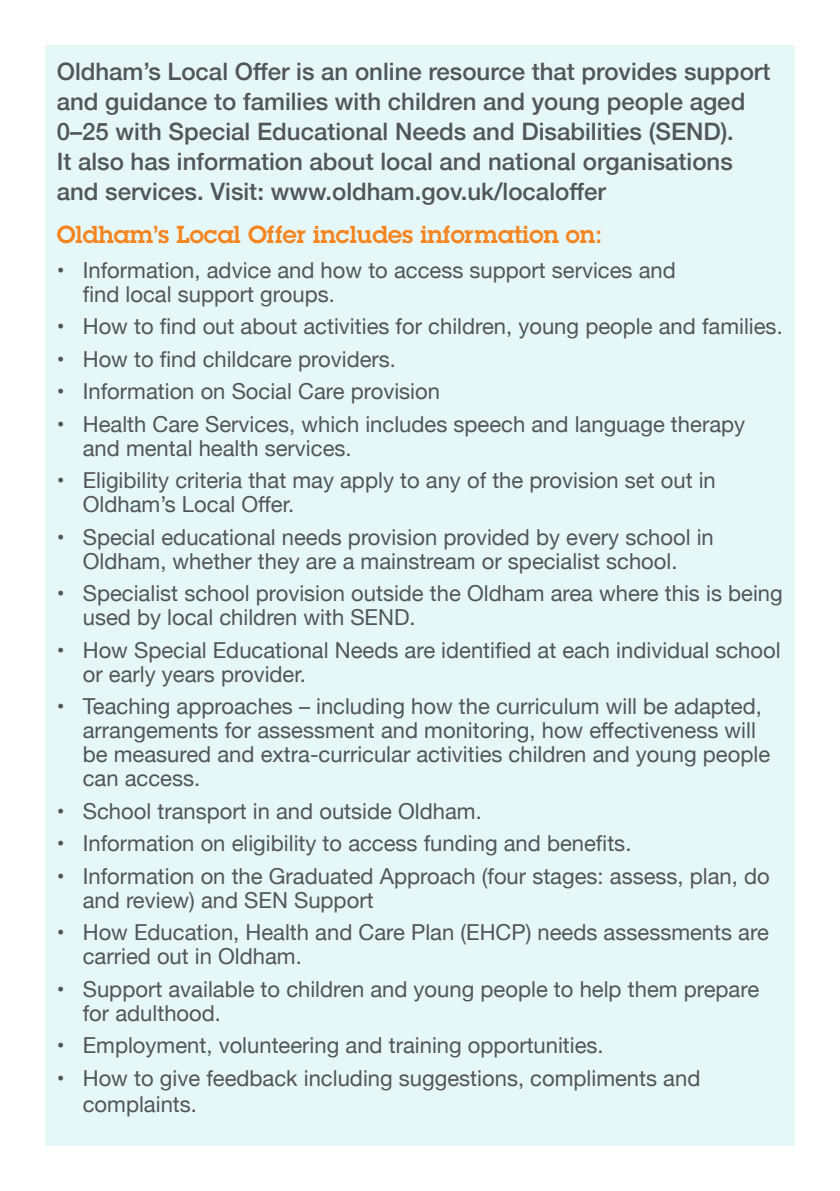
<style>
.page{position:relative;width:840px;height:1191px;background:#fff}
.page>*{position:absolute;margin:0;border:0;box-sizing:border-box;transform-origin:0 0}
.t1{font:500 24px/30px "Helvetica Neue";color:#515659}
.t2{font:600 24px "Lubalin Graph Std";color:#f58520}
.t3{font:22px/24px "Helvetica Neue";color:#515659}
.s1{font-weight:700;font-size:21px}
</style>
<div class="page">
<div style="left:45px;top:45px;width:749px;height:1100px;background:#e6f7f7"></div>
<p class="t1" style="left:57px;top:55px;width:714px">Oldham’s Local Offer is an online resource that provides support and guidance to families with children and young people aged 0–25 with Special Educational Needs and Disabilities (SEND)<span class="s1">.<br></span>It also has information about local and national organisations and services. Visit: www.oldham.gov.uk/localoffer</p>
<p class="t2" style="left:57px;top:219px;width:547px">Oldham’s Local Offer includes information on:</p>
<p class="t3" style="left:83px;top:259px;width:594px;text-indent:-26px">• Information, advice and how to access support services and find local support groups.</p>
<p class="t3" style="left:57px;top:316px;width:727px">• How to find out about activities for children, young people and families.</p>
<p class="t3" style="left:57px;top:348px;width:340px">• How to find childcare providers.</p>
<p class="t3" style="left:57px;top:381px;width:384px">• Information on Social Care provision</p>
<p class="t3" style="left:83px;top:413px;width:663px;text-indent:-26px">• Health Care Services, which includes speech and language therapy and mental health services.</p>
<p class="t3" style="left:83px;top:470px;width:634px;text-indent:-26px">• Eligibility criteria that may apply to any of the provision set out in<br>Oldham’s Local Offer.</p>
<p class="t3" style="left:57px;top:526px;width:658px;text-align:center">• Special educational needs provision provided by every school in<br>Oldham, whether they are a mainstream or specialist school.</p>
<p class="t3" style="left:83px;top:583px;width:701px;text-indent:-26px">• Specialist school provision outside the Oldham area where this is being used by local children with SEND.</p>
<p class="t3" style="left:83px;top:639px;width:699px;text-indent:-26px">• How Special Educational Needs are identified at each individual school or early years provider.</p>
<p class="t3" style="left:83px;top:696px;width:688px;text-indent:-26px">• Teaching approaches – including how the curriculum will be adapted, arrangements for assessment and monitoring, how effectiveness will be measured and extra-curricular activities children and young people can access.</p>
<p class="t3" style="left:57px;top:800px;width:426px">• School transport in and outside Oldham.</p>
<p class="t3" style="left:57px;top:833px;width:576px">• Information on eligibility to access funding and benefits.</p>
<p class="t3" style="left:83px;top:865px;width:688px;text-indent:-26px">• Information on the Graduated Approach (four stages: assess, plan, do and review) and SEN Support</p>
<p class="t3" style="left:83px;top:921px;width:687px;text-indent:-26px">• How Education, Health and Care Plan (EHCP) needs assessments are carried out in Oldham.</p>
<p class="t3" style="left:83px;top:978px;width:677px;text-indent:-26px">• Support available to children and young people to help them prepare for adulthood.</p>
<p class="t3" style="left:57px;top:1034px;width:548px">• Employment, volunteering and training opportunities.</p>
<p class="t3" style="left:83px;top:1066px;width:618px;line-height:26px;text-indent:-26px">• How to give feedback including suggestions, compliments and complaints.</p>
</div>
